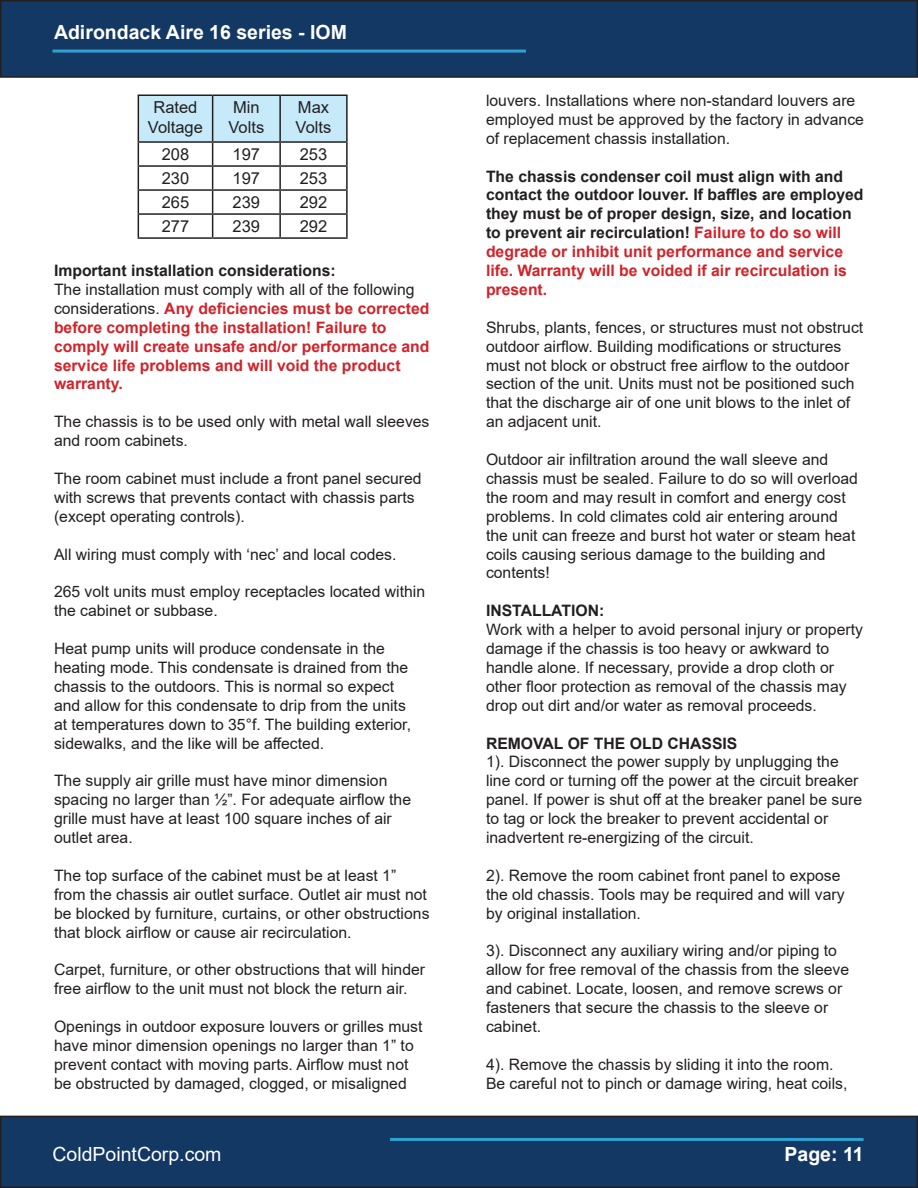
<style>
.page{position:relative;width:918px;height:1188px;background:#fff}
.page>*{position:absolute;margin:0;border:0;box-sizing:border-box;transform-origin:0 0}
.t1{font:700 19.5px "Arial";color:#fff}
.t2{font:19.5px "Arial";color:#fff}
.t3{font:16.5px/19.8px "Arial";color:#231f20;text-align:center}
.t4{font:15.75px/18.9px "Arial";color:#231f20}
.t5{font:700 15.75px/18.9px "Arial";color:#231f20}
.t6{font:700 15.75px/18.9px "Arial";color:#d1232a}
.s1{font-weight:400;color:#231f20}
.s2{color:#d1232a}
</style>
<div class="page">
<hr style="left:138px;top:94px;width:75px;height:2px;background:#231f20">
<hr style="left:213px;top:94px;width:67px;height:2px;background:#231f20">
<hr style="left:280px;top:94px;width:68px;height:2px;background:#231f20">
<hr style="left:346px;top:96px;width:2px;height:45px;background:#231f20">
<hr style="left:280px;top:141px;width:68px;height:2px;background:#231f20">
<hr style="left:346px;top:143px;width:2px;height:22px;background:#231f20">
<hr style="left:280px;top:165px;width:68px;height:2px;background:#231f20">
<hr style="left:346px;top:167px;width:2px;height:22px;background:#231f20">
<hr style="left:280px;top:189px;width:68px;height:2px;background:#231f20">
<hr style="left:346px;top:191px;width:2px;height:22px;background:#231f20">
<svg style="left:138px;top:95px;width:209px;height:142px"></svg>
<hr style="left:280px;top:213px;width:68px;height:2px;background:#231f20">
<hr style="left:279px;top:215px;width:2px;height:22px;background:#231f20">
<hr style="left:346px;top:215px;width:2px;height:22px;background:#231f20">
<hr style="left:138px;top:237px;width:75px;height:2px;background:#231f20">
<hr style="left:213px;top:237px;width:67px;height:2px;background:#231f20">
<hr style="left:280px;top:237px;width:68px;height:2px;background:#231f20">
<div style="left:1px;top:1116px;width:916px;height:71px;background:#133863"></div>
<div style="left:0;top:1116px;width:918px;height:72px;border:2px solid #231f20"></div>
<div style="left:1px;top:1px;width:916px;height:76px;background:#133863"></div>
<div style="left:0;top:0;width:918px;height:78px;border:2px solid #231f20"></div>
<hr style="left:52px;top:50px;width:474px;height:3px;background:#2ea2d3">
<hr style="left:390px;top:1138px;width:474px;height:3px;background:#2ea2d3">
<p class="t1" style="left:54px;top:19px;width:294px">Adirondack Aire 16 series - IOM</p>
<p class="t3" style="left:148px;top:97px;width:57px">Rated<br>Voltage</p>
<p class="t3" style="left:233px;top:97px;width:28px">Min</p>
<p class="t3" style="left:229px;top:117px;width:37px">Volts</p>
<p class="t3" style="left:298px;top:97px;width:33px">Max</p>
<p class="t3" style="left:296px;top:117px;width:37px">Volts</p>
<p class="t3" style="left:162px;top:144px;width:29px">208</p>
<p class="t3" style="left:233px;top:144px;width:29px">197</p>
<p class="t3" style="left:300px;top:144px;width:29px">253</p>
<p class="t3" style="left:162px;top:168px;width:29px">230</p>
<p class="t3" style="left:233px;top:168px;width:29px">197</p>
<p class="t3" style="left:300px;top:168px;width:29px">253</p>
<p class="t3" style="left:162px;top:192px;width:29px">265</p>
<p class="t3" style="left:233px;top:192px;width:29px">239</p>
<p class="t3" style="left:300px;top:192px;width:29px">292</p>
<p class="t3" style="left:162px;top:216px;width:29px">277</p>
<p class="t3" style="left:233px;top:216px;width:29px">239</p>
<p class="t3" style="left:300px;top:216px;width:29px">292</p>
<p class="t5" style="left:54px;top:261px;width:283px">Important installation considerations:</p>
<p class="t6" style="left:54px;top:280px;width:377px"><span class="s1">The installation must comply with all of the following considerations.</span> Any deficiencies must be corrected before completing the installation! Failure to comply will create unsafe and/or performance and service life problems and will void the product warranty.</p>
<p class="t4" style="left:54px;top:412px;width:377px">The chassis is to be used only with metal wall sleeves and room cabinets.</p>
<p class="t4" style="left:54px;top:469px;width:369px">The room cabinet must include a front panel secured with screws that prevents contact with chassis parts (except operating controls).</p>
<p class="t4" style="left:54px;top:544px;width:344px">All wiring must comply with ‘nec’ and local codes.</p>
<p class="t4" style="left:54px;top:582px;width:373px">265 volt units must employ receptacles located within the cabinet or subbase.</p>
<p class="t4" style="left:54px;top:639px;width:359px">Heat pump units will produce condensate in the heating mode. This condensate is drained from the chassis to the outdoors. This is normal so expect and allow for this condensate to drip from the units at temperatures down to 35°f. The building exterior, sidewalks, and the like will be affected.</p>
<p class="t4" style="left:54px;top:771px;width:359px">The supply air grille must have minor dimension spacing no larger than ½”. For adequate airflow the grille must have at least 100 square inches of air outlet area.</p>
<p class="t4" style="left:54px;top:866px;width:377px">The top surface of the cabinet must be at least 1” from the chassis air outlet surface. Outlet air must not be blocked by furniture, curtains, or other obstructions that block airflow or cause air recirculation.</p>
<p class="t4" style="left:54px;top:960px;width:373px">Carpet, furniture, or other obstructions that will hinder free airflow to the unit must not block the return air.</p>
<p class="t4" style="left:54px;top:1017px;width:370px">Openings in outdoor exposure louvers or grilles must have minor dimension openings no larger than 1” to prevent contact with moving parts. Airflow must not be obstructed by damaged, clogged, or misaligned</p>
<p class="t4" style="left:486px;top:91px;width:379px">louvers. Installations where non-standard louvers are employed must be approved by the factory in advance of replacement chassis installation.</p>
<p class="t5" style="left:486px;top:167px;width:379px">The chassis condenser coil must align with and contact the outdoor louver. If baffles are employed they must be of proper design, size, and location to prevent air recirculation! <span class="s2">Failure to do so will degrade or inhibit unit performance and service life. Warranty will be voided if air recirculation is present.</span></p>
<p class="t4" style="left:486px;top:318px;width:379px">Shrubs, plants, fences, or structures must not obstruct outdoor airflow. Building modifications or structures must not block or obstruct free airflow to the outdoor section of the unit. Units must not be positioned such that the discharge air of one unit blows to the inlet of an adjacent unit.</p>
<p class="t4" style="left:486px;top:450px;width:374px">Outdoor air infiltration around the wall sleeve and chassis must be sealed. Failure to do so will overload the room and may result in comfort and energy cost problems. In cold climates cold air entering around the unit can freeze and burst hot water or steam heat coils causing serious damage to the building and contents!</p>
<p class="t5" style="left:486px;top:601px;width:120px">INSTALLATION:</p>
<p class="t4" style="left:486px;top:620px;width:378px">Work with a helper to avoid personal injury or property damage if the chassis is too heavy or awkward to handle alone. If necessary, provide a drop cloth or other floor protection as removal of the chassis may drop out dirt and/or water as removal proceeds.</p>
<p class="t5" style="left:486px;top:734px;width:253px">REMOVAL OF THE OLD CHASSIS</p>
<p class="t4" style="left:486px;top:752px;width:378px">1). Disconnect the power supply by unplugging the line cord or turning off the power at the circuit breaker panel. If power is shut off at the breaker panel be sure to tag or lock the breaker to prevent accidental or inadvertent re-energizing of the circuit.</p>
<p class="t4" style="left:486px;top:866px;width:360px">2). Remove the room cabinet front panel to expose the old chassis. Tools may be required and will vary by original installation.</p>
<p class="t4" style="left:486px;top:941px;width:365px">3). Disconnect any auxiliary wiring and/or piping to allow for free removal of the chassis from the sleeve and cabinet. Locate, loosen, and remove screws or fasteners that secure the chassis to the sleeve or cabinet.</p>
<p class="t4" style="left:486px;top:1055px;width:363px">4). Remove the chassis by sliding it into the room.<br>Be careful not to pinch or damage wiring, heat coils,</p>
<p class="t2" style="left:52px;top:1141px;width:171px">ColdPointCorp.com</p>
<p class="t1" style="left:785px;top:1141px;width:81px">Page: 11</p>
</div>
